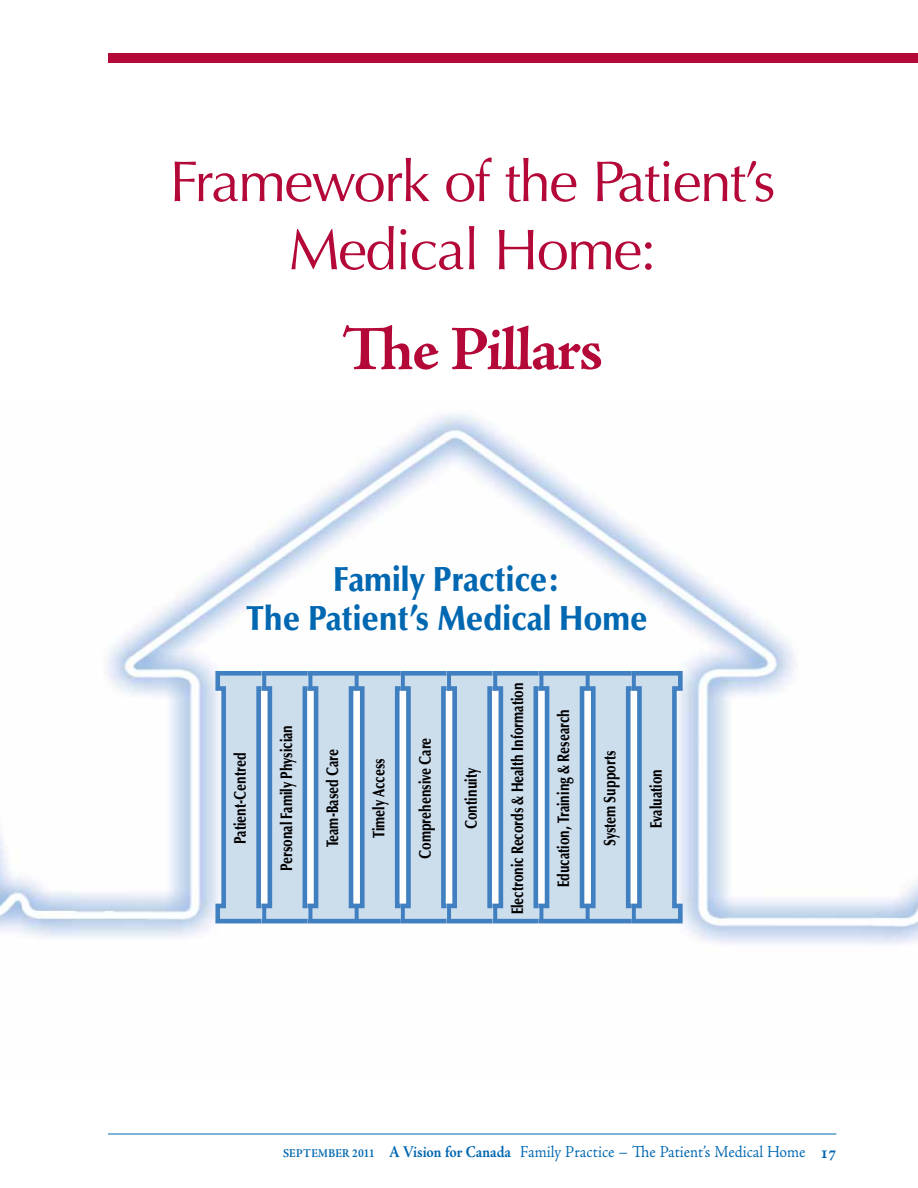
<style>
.page{position:relative;width:918px;height:1188px;background:#fff}
.page>*{position:absolute;margin:0;border:0;box-sizing:border-box;transform-origin:0 0}
.t1{font:700 63.45px "Adobe Jenson Pro";letter-spacing:-.035em;color:#b30838}
.t2{font:57.45px/68.1px "Optima";letter-spacing:-.03em;color:#b30838;text-align:center}
.t3{font:900 34.65px/39.3px "Optima";color:#0067b1;text-align:center;scale:.9 1}
.t4{font:900 16.65px "Optima";color:#000;scale:.75 1}
.t5{font:16.5px "Adobe Jenson Pro Lt Capt";color:#0067b1;scale:.9 1}
.s1{font-family:"Adobe Jenson Pro";font-weight:700;font-size:12px}
.s2{font-family:"Adobe Jenson Pro";font-weight:700}
.s3{font-family:"Adobe Jenson Pro";font-weight:700;font-size:18px}
</style>
<div class="page">
<div style="left:108px;top:54px;width:810px;height:9px;background:#b30838"></div>
<hr style="left:108px;top:1134px;width:728px;height:1px;background:#0067b1">
<img style="left:0;top:835px;width:22px;height:99px">
<img style="left:22px;top:413px;width:818px;height:531px">
<img style="left:840px;top:880px;width:78px;height:65px">
<img style="left:215px;top:671px;width:47px;height:252px">
<img style="left:262px;top:671px;width:46px;height:252px">
<img style="left:308px;top:671px;width:46px;height:252px">
<img style="left:354px;top:671px;width:46px;height:252px">
<img style="left:400px;top:671px;width:46px;height:252px">
<img style="left:446px;top:671px;width:47px;height:252px">
<img style="left:493px;top:671px;width:46px;height:252px">
<img style="left:539px;top:671px;width:46px;height:252px">
<img style="left:585px;top:671px;width:46px;height:252px">
<img style="left:631px;top:671px;width:52px;height:252px">
<svg style="left:220px;top:676px;width:458px;height:243px;background:#b6cee5"></svg>
<h2 class="t2" style="left:169px;top:148px;width:608px">Framework of the Patient’s<br>Medical Home:</h2>
<h1 class="t1" style="left:342px;top:313px;width:263px">The Pillars</h1>
<h3 class="t3" style="left:247px;top:560px;width:447px">Family Practice:<br>The Patient’s Medical Home</h3>
<p class="t4" style="left:230px;top:844px;width:123px;rotate:-90deg">Patient-Centred</p>
<p class="t4" style="left:277px;top:871px;width:197px;rotate:-90deg">Personal Family Physician</p>
<p class="t4" style="left:323px;top:847px;width:132px;rotate:-90deg">Team-Based Care</p>
<p class="t4" style="left:369px;top:838px;width:108px;rotate:-90deg">Timely Access</p>
<p class="t4" style="left:415px;top:859px;width:163px;rotate:-90deg">Comprehensive Care</p>
<p class="t4" style="left:461px;top:829px;width:84px;rotate:-90deg">Continuity</p>
<p class="t4" style="left:508px;top:914px;width:311px;rotate:-90deg">Electronic Records &amp; Health Information</p>
<p class="t4" style="left:554px;top:887px;width:238px;rotate:-90deg">Education, Training &amp; Research</p>
<p class="t4" style="left:600px;top:846px;width:129px;rotate:-90deg">System Supports</p>
<p class="t4" style="left:646px;top:828px;width:80px;rotate:-90deg">Evaluation</p>
<p class="t5" style="left:283px;top:1142px;width:616px"><span class="s1">SEPTEMBER 2011</span> <span class="s2">A Vision for Canada</span> Family Practice – The Patient’s Medical Home <span class="s3">17</span></p>
</div>
